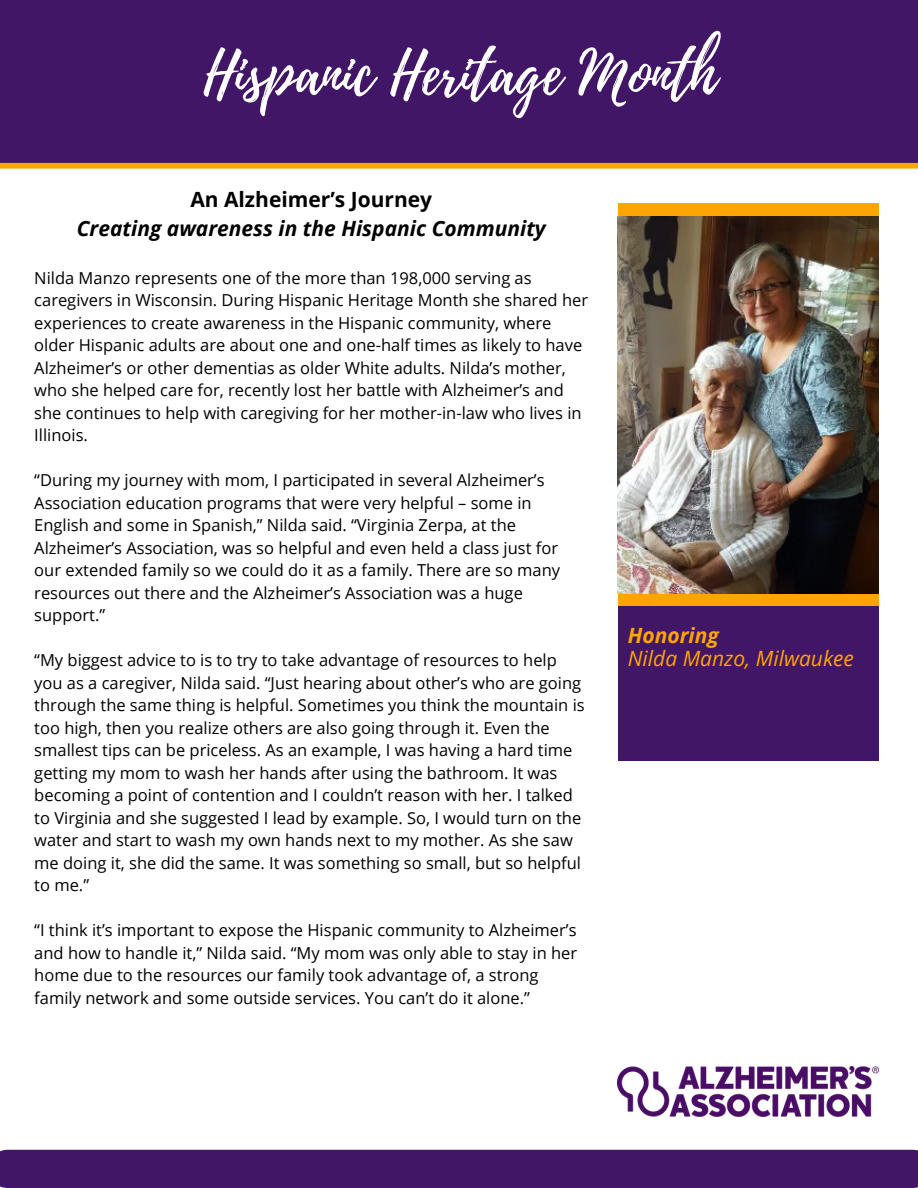
<style>
.page{position:relative;width:918px;height:1188px;background:#fff}
.page>*{position:absolute;margin:0;border:0;box-sizing:border-box;transform-origin:0 0}
.t1{font:60px "Playlist Script";color:#fff}
.t2{font:italic 700 21px "Open Sans";color:#000}
.t3{font:700 21px "Open Sans";color:#000}
.t4{font:italic 21px "Open Sans";color:#ffa400}
.t5{font:italic 700 21px "Open Sans";color:#ffa400}
.t6{font:16.5px/22.5px "Open Sans";color:#000}
</style>
<div class="page">
<div style="left:0;top:0;width:918px;height:163px;background:#411666"></div>
<div style="left:0;top:163px;width:918px;height:6px;background:#ffa400"></div>
<div style="left:618px;top:203px;width:261px;height:403px;background:#ffa400"></div>
<div style="left:7px;top:1150px;width:906px;height:38px;background:#411666"></div>
<img style="left:618px;top:217px;width:261px;height:376px">
<img style="left:618px;top:1067px;width:261px;height:49px">
<div style="left:618px;top:606px;width:261px;height:154px;background:#411666"></div>
<h1 class="t1" style="left:204px;top:31px;width:515px">Hispanic Heritage Month</h1>
<p class="t3" style="left:190px;top:185px;width:243px">An Alzheimer’s Journey</p>
<p class="t2" style="left:77px;top:214px;width:471px">Creating awareness in the Hispanic Community</p>
<p class="t6" style="left:34px;top:266px;width:555px">Nilda Manzo represents one of the more than 198,000 serving as caregivers in Wisconsin. During Hispanic Heritage Month she shared her experiences to create awareness in the Hispanic community, where older Hispanic adults are about one and one-half times as likely to have Alzheimer’s or other dementias as older White adults. Nilda’s mother, who she helped care for, recently lost her battle with Alzheimer’s and she continues to help with caregiving for her mother-in-law who lives in Illinois.</p>
<p class="t6" style="left:34px;top:468px;width:527px">“During my journey with mom, I participated in several Alzheimer’s Association education programs that were very helpful – some in English and some in Spanish,” Nilda said. “Virginia Zerpa, at the Alzheimer’s Association, was so helpful and even held a class just for our extended family so we could do it as a family. There are so many resources out there and the Alzheimer’s Association was a huge support.”</p>
<p class="t6" style="left:34px;top:648px;width:552px">“My biggest advice to is to try to take advantage of resources to help you as a caregiver, Nilda said. “Just hearing about other’s who are going through the same thing is helpful. Sometimes you think the mountain is too high, then you realize others are also going through it. Even the smallest tips can be priceless. As an example, I was having a hard time getting my mom to wash her hands after using the bathroom. It was becoming a point of contention and I couldn’t reason with her. I talked to Virginia and she suggested I lead by example. So, I would turn on the water and start to wash my own hands next to my mother. As she saw me doing it, she did the same. It was something so small, but so helpful to me.”</p>
<p class="t6" style="left:34px;top:918px;width:544px">“I think it’s important to expose the Hispanic community to Alzheimer’s and how to handle it,” Nilda said. “My mom was only able to stay in her home due to the resources our family took advantage of, a strong family network and some outside services. You can’t do it alone.”</p>
<p class="t5" style="left:628px;top:620px;width:93px">Honoring</p>
<p class="t4" style="left:628px;top:644px;width:228px">Nilda Manzo, Milwaukee</p>
</div>
